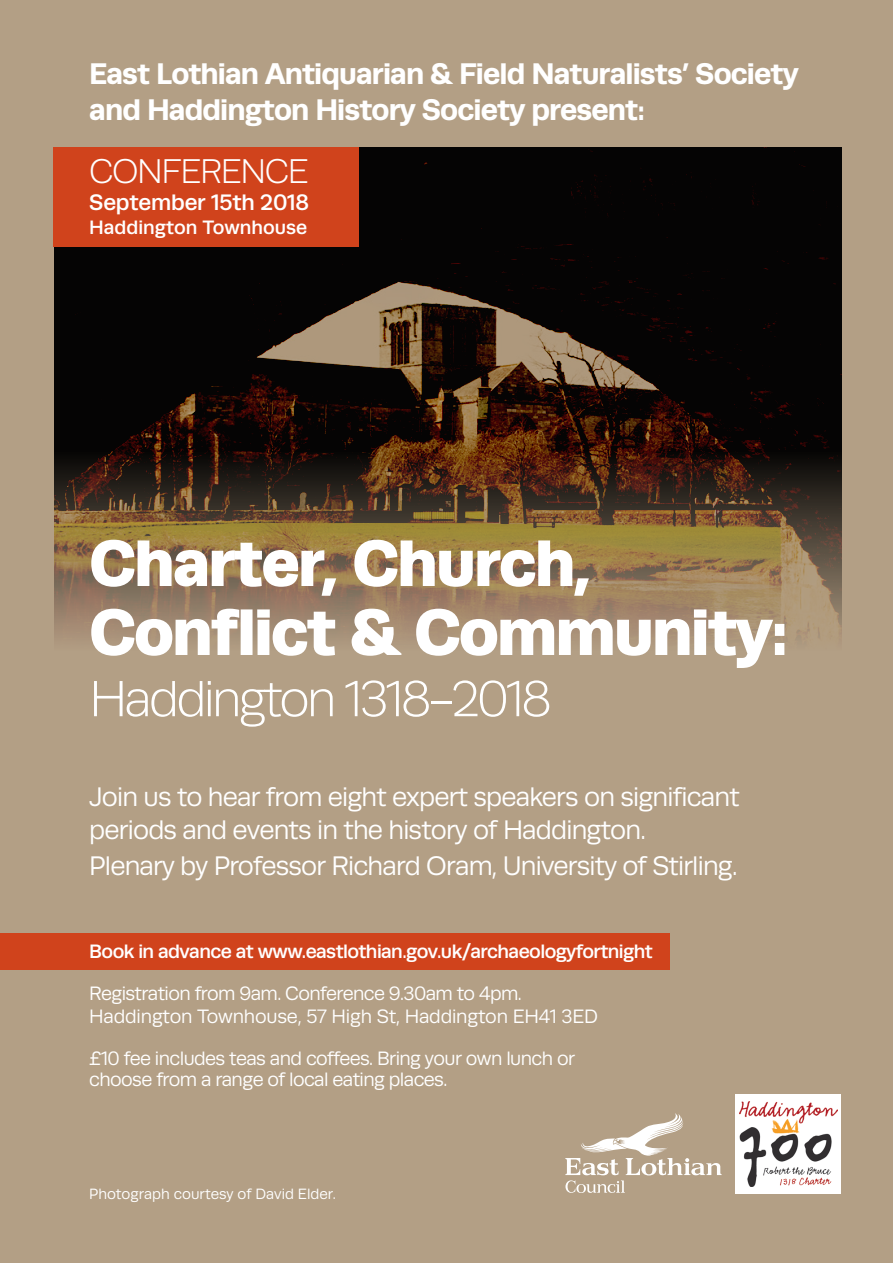
<style>
.page{position:relative;width:893px;height:1263px;background:#b39f85}
.page>*{position:absolute;margin:0;border:0;box-sizing:border-box;transform-origin:0 0}
.t1{font:900 66px/69px "Runda";letter-spacing:-.03em;color:#fff}
.t2{font:300 51px "Runda";letter-spacing:-.05em;color:#fff}
.t3{font:300 34.5px "Runda";letter-spacing:-.04em;color:#fff}
.t4{font:700 30px/36px "Runda";letter-spacing:-.03em;color:#fff}
.t5{font:27px/32.4px "Runda";letter-spacing:-.03em;color:#fff}
.t6{font:500 22.5px "Runda";letter-spacing:-.01em;color:#fff}
.t7{font:19.5px/23.4px "Runda";letter-spacing:-.03em;color:#fff}
.t8{font:500 19.5px "Runda";letter-spacing:-.03em;color:#fff}
.t9{font:500 19.5px "Runda";color:#fff}
.t10{font:15px "Runda";color:#fff}
</style>
<div class="page">
<div style="left:0;top:933px;width:670px;height:36px;background:#d0431c"></div>
<img style="left:54px;top:147px;width:787px;height:493px">
<div style="left:53px;top:147px;width:305px;height:100px;background:#d0431c"></div>
<svg style="left:565px;top:1113px;width:157px;height:80px"></svg>
<div style="left:736px;top:1094px;width:105px;height:100px;background:#fff"></div>
<img style="left:739px;top:1101px;width:98px;height:86px">
<h3 class="t4" style="left:89px;top:56px;width:711px">East Lothian Antiquarian &amp; Field Naturalists’ Society and Haddington History Society present:</h3>
<h3 class="t3" style="left:89px;top:153px;width:221px">CONFERENCE</h3>
<p class="t6" style="left:89px;top:190px;width:221px">September 15th 2018</p>
<p class="t9" style="left:89px;top:216px;width:219px">Haddington Townhouse</p>
<h1 class="t1" style="left:89px;top:527px;width:702px">Charter, Church,<br>Conflict &amp; Community:</h1>
<h2 class="t2" style="left:89px;top:671px;width:464px">Haddington 1318-2018</h2>
<h3 class="t5" style="left:89px;top:781px;width:652px">Join us to hear from eight expert speakers on significant periods and events in the history of Haddington.</h3>
<h3 class="t5" style="left:89px;top:850px;width:650px">Plenary by Professor Richard Oram, University of Stirling.</h3>
<p class="t8" style="left:89px;top:940px;width:565px">Book in advance at www.eastlothian.gov.uk/archaeologyfortnight</p>
<p class="t7" style="left:89px;top:981px;width:510px">Registration from 9am. Conference 9.30am to 4pm.<br>Haddington Townhouse, 57 High St, Haddington EH41 3ED</p>
<p class="t7" style="left:89px;top:1048px;width:487px;line-height:21px">£10 fee includes teas and coffees. Bring your own lunch or choose from a range of local eating places.</p>
<p class="t10" style="left:89px;top:1185px;width:248px">Photograph courtesy of David Elder.</p>
</div>
